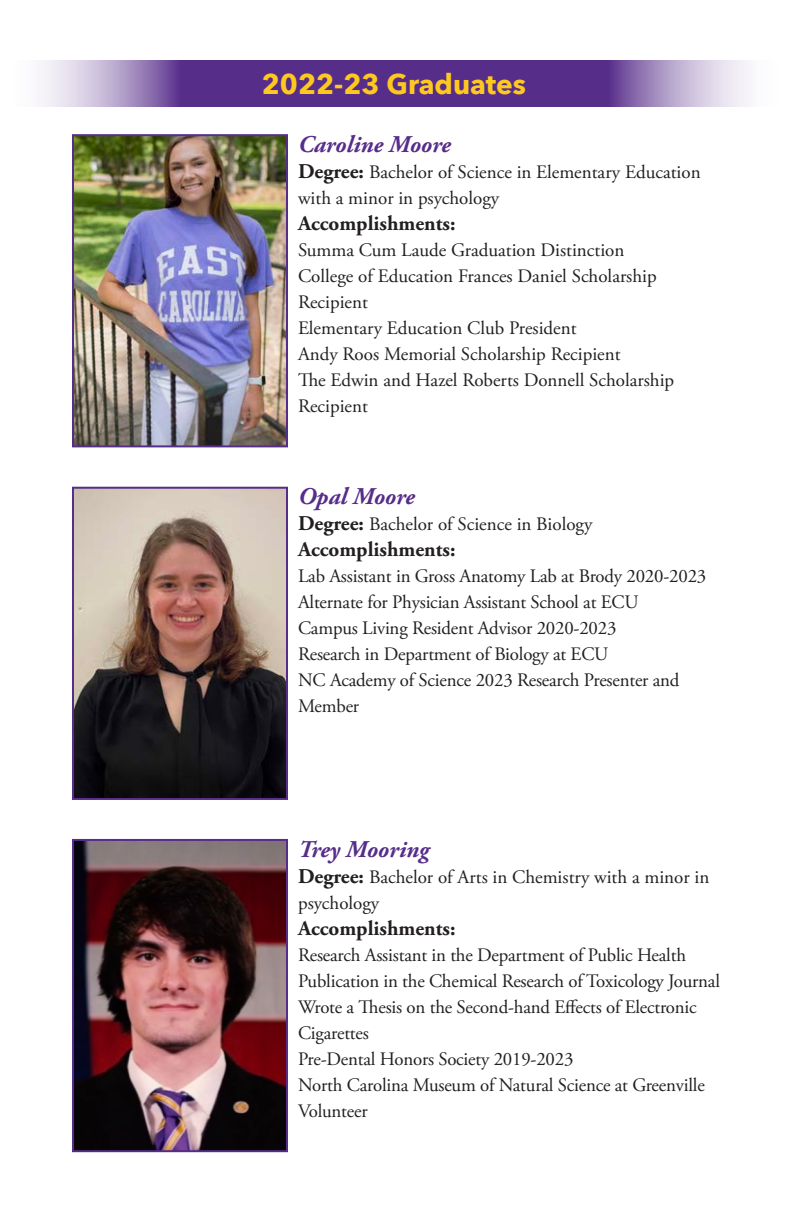
<style>
.page{position:relative;width:792px;height:1224px;background:#fff}
.page>*{position:absolute;margin:0;border:0;box-sizing:border-box;transform-origin:0 0}
.t1{font:700 28px "Avenir Next";color:#fec91f}
.t2{font:italic 700 24px "Adobe Garamond Pro";color:#572d8a}
.t3{font:700 21px "Adobe Garamond Pro";color:#231f20}
.t4{font:19px/26px "Adobe Garamond Pro";letter-spacing:-.01em;color:#231f20}
.s1{font-weight:700;font-size:21px}
</style>
<div class="page">
<img style="left:75px;top:137px;width:210px;height:307px">
<div style="left:72px;top:134px;width:216px;height:313px;border:2px solid #572d8a"></div>
<svg style="left:41px;top:61px;width:707px;height:46px;background:#7d5ca4"></svg>
<img style="left:75px;top:490px;width:210px;height:307px">
<div style="left:72px;top:487px;width:216px;height:313px;border:2px solid #572d8a"></div>
<img style="left:75px;top:842px;width:210px;height:307px">
<div style="left:72px;top:839px;width:216px;height:313px;border:2px solid #572d8a"></div>
<p class="t1" style="left:262px;top:60px;width:266px">2022-23 Graduates</p>
<p class="t2" style="left:298px;top:130px;width:154px">Caroline Moore</p>
<p class="t4" style="left:298px;top:159px;width:404px"><span class="s1">Degree:</span> Bachelor of Science in Elementary Education with a minor in psychology</p>
<p class="t3" style="left:298px;top:211px;width:159px">Accomplishments:</p>
<p class="t4" style="left:298px;top:237px;width:328px">Summa Cum Laude Graduation Distinction</p>
<p class="t4" style="left:298px;top:263px;width:360px">College of Education Frances Daniel Scholarship<br>Recipient</p>
<p class="t4" style="left:298px;top:315px;width:280px">Elementary Education Club President</p>
<p class="t4" style="left:298px;top:341px;width:324px">Andy Roos Memorial Scholarship Recipient</p>
<p class="t4" style="left:298px;top:367px;width:378px">The Edwin and Hazel Roberts Donnell Scholarship<br>Recipient</p>
<p class="t2" style="left:298px;top:483px;width:118px">Opal Moore</p>
<p class="t4" style="left:298px;top:512px;width:296px"><span class="s1">Degree:</span> Bachelor of Science in Biology</p>
<p class="t3" style="left:298px;top:537px;width:159px">Accomplishments:</p>
<p class="t4" style="left:298px;top:564px;width:410px">Lab Assistant in Gross Anatomy Lab at Brody 2020-2023</p>
<p class="t4" style="left:298px;top:590px;width:342px">Alternate for Physician Assistant School at ECU</p>
<p class="t4" style="left:298px;top:616px;width:320px">Campus Living Resident Advisor 2020-2023</p>
<p class="t4" style="left:298px;top:642px;width:312px">Research in Department of Biology at ECU</p>
<p class="t4" style="left:298px;top:668px;width:383px">NC Academy of Science 2023 Research Presenter and<br>Member</p>
<p class="t2" style="left:298px;top:835px;width:133px">Trey Mooring</p>
<p class="t4" style="left:298px;top:864px;width:413px"><span class="s1">Degree:</span> Bachelor of Arts in Chemistry with a minor in psychology</p>
<p class="t3" style="left:298px;top:916px;width:159px">Accomplishments:</p>
<p class="t4" style="left:298px;top:942px;width:389px">Research Assistant in the Department of Public Health</p>
<p class="t4" style="left:298px;top:968px;width:423px">Publication in the Chemical Research of Toxicology Journal</p>
<p class="t4" style="left:298px;top:994px;width:400px">Wrote a Thesis on the Second-hand Effects of Electronic<br>Cigarettes</p>
<p class="t4" style="left:298px;top:1046px;width:277px">Pre-Dental Honors Society 2019-2023</p>
<p class="t4" style="left:298px;top:1072px;width:408px">North Carolina Museum of Natural Science at Greenville<br>Volunteer</p>
</div>
